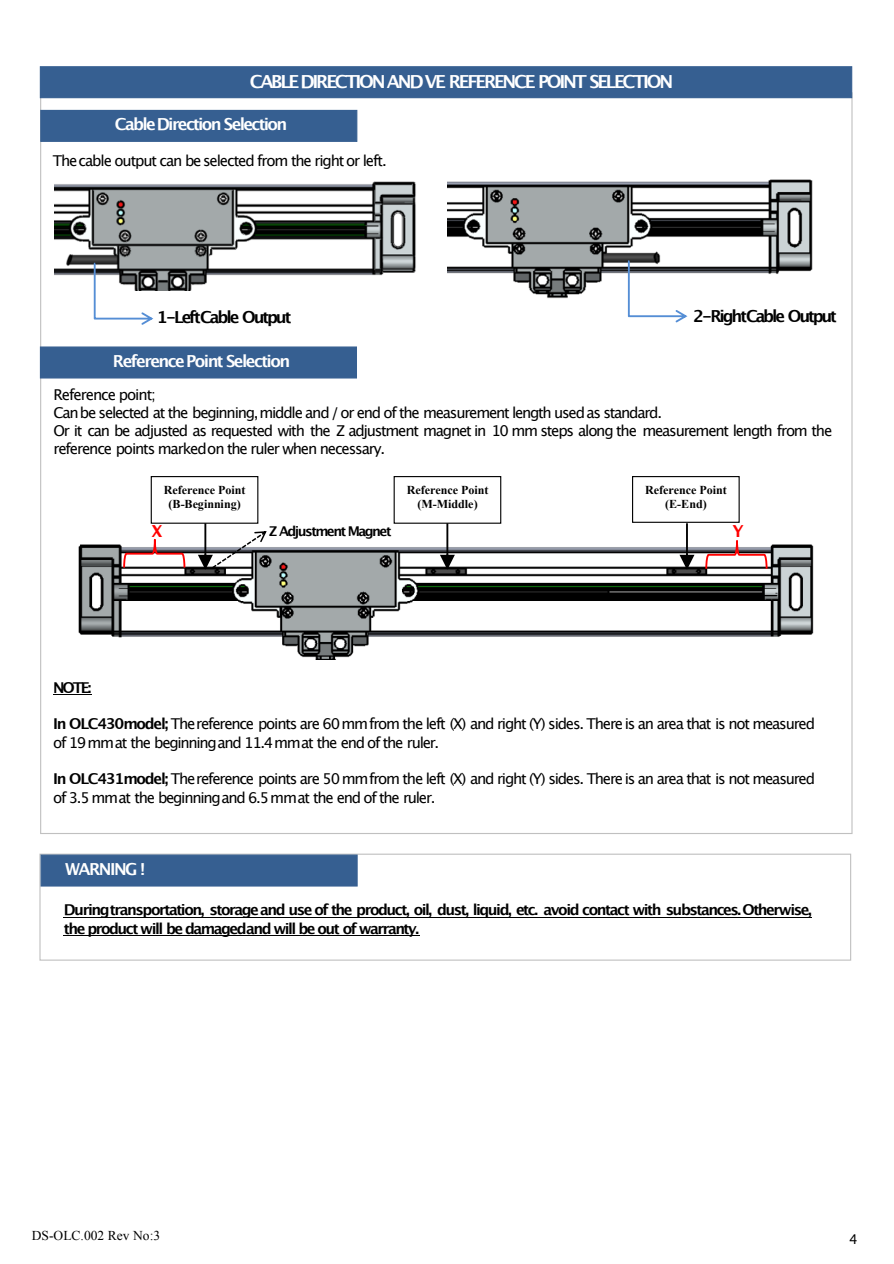
<style>
.page{position:relative;width:894px;height:1264px;background:#fff}
.page>*{position:absolute;margin:0;border:0;box-sizing:border-box;transform-origin:0 0}
.t1{font:700 18px "Lucida Grande";letter-spacing:-.13em;color:#fff}
.t2{font:700 16.5px "Lucida Grande";letter-spacing:-.095em;color:#fff}
.t3{font:700 16.5px "Lucida Grande";letter-spacing:-.13em;color:#000}
.t4{font:700 16.5px "Lucida Grande";color:#f00}
.t5{font:15px/18.3px "Lucida Grande";letter-spacing:-.085em;color:#000}
.t6{font:700 15px/18.1px "Lucida Grande";letter-spacing:-.1em;color:#000}
.t7{font:13.5px "Times New Roman";color:#000}
.t8{font:700 13.5px "Lucida Grande";letter-spacing:-.11em;color:#000}
.t9{font:13.5px "Lucida Grande";color:#000}
.t10{font:700 12px/13.8px "Times New Roman";color:#000;text-align:center}
.s1{font-weight:700}
</style>
<div class="page">
<img style="left:78px;top:544px;width:736px;height:116px">
<div style="left:39px;top:853px;width:812px;height:107px;border:1px solid #c0c0c0"></div>
<div style="left:41px;top:854px;width:316px;height:32px;background:#365f91;border:1px solid #365f91"></div>
<hr style="left:64px;top:917px;width:748px;height:1px;background:#000">
<hr style="left:64px;top:935px;width:356px;height:1px;background:#000">
<div style="left:40px;top:66px;width:812px;height:32px;background:#365f91;border:1px solid #365f91"></div>
<img style="left:54px;top:181px;width:362px;height:109px">
<img style="left:447px;top:179px;width:366px;height:123px">
<div style="left:40px;top:110px;width:317px;height:32px;background:#365f91;border:1px solid #365f91"></div>
<svg style="left:94px;top:263px;width:59px;height:62px"></svg>
<svg style="left:628px;top:260px;width:59px;height:62px"></svg>
<div style="left:40px;top:346px;width:317px;height:32px;background:#365f91;border:1px solid #365f91"></div>
<div style="left:151px;top:476px;width:107px;height:48px;background:#fff;border:1px solid #000"></div>
<div style="left:393px;top:476px;width:108px;height:48px;background:#fff;border:1px solid #000"></div>
<svg style="left:440px;top:523px;width:15px;height:47px"></svg>
<div style="left:632px;top:476px;width:107px;height:47px;background:#fff;border:1px solid #000"></div>
<svg style="left:679px;top:523px;width:15px;height:47px"></svg>
<hr style="left:53px;top:694px;width:39px;height:1px;background:#000">
<svg style="left:198px;top:523px;width:69px;height:47px"></svg>
<svg style="left:704px;top:540px;width:64px;height:30px"></svg>
<svg style="left:122px;top:539px;width:64px;height:30px"></svg>
<p class="t1" style="left:250px;top:74px;width:425px">CABLE DIRECTION AND VE REFERENCE POINT SELECTION</p>
<p class="t2" style="left:115px;top:118px;width:174px">CableDirection Selection</p>
<p class="t5" style="left:53px;top:153px;width:335px">Thecable output can be selected from the right or left.</p>
<p class="t3" style="left:157px;top:310px;width:136px">1-LeftCable Output</p>
<p class="t3" style="left:693px;top:308px;width:145px">2-RightCable Output</p>
<p class="t2" style="left:113px;top:354px;width:179px">Reference Point Selection</p>
<p class="t5" style="left:53px;top:386px;width:780px">Reference point;<br>Canbe selected at the beginning,middle and / or end of the measurement length used as standard.<br>Or it can be adjusted as requested with the Z adjustment magnet in 10 mm steps along the measurement length from the reference points markedon the ruler when necessary.</p>
<p class="t10" style="left:164px;top:484px;width:83px">Reference Point (B-Beginning)</p>
<p class="t10" style="left:407px;top:484px;width:83px">Reference Point (M-Middle)</p>
<p class="t10" style="left:645px;top:484px;width:83px">Reference Point (E-End)</p>
<p class="t4" style="left:151px;top:524px;width:13px">X</p>
<p class="t8" style="left:269px;top:525px;width:124px">Z Adjustment Magnet</p>
<p class="t4" style="left:732px;top:524px;width:13px">Y</p>
<p class="t6" style="left:53px;top:679px;width:40px">NOTE:</p>
<p class="t5" style="left:53px;top:716px;width:763px"><span class="s1">In OLC430model;</span> Thereference points are 60 mmfrom the left (X) and right (Y) sides. There is an area that is not measured of 19 mmat the beginningand 11.4mmat the end of the ruler.</p>
<p class="t5" style="left:53px;top:771px;width:763px"><span class="s1">In OLC431model;</span> Thereference points are 50 mmfrom the left (X) and right (Y) sides. There is an area that is not measured of 3.5 mmat the beginningand 6.5 mmat the end of the ruler.</p>
<p class="t2" style="left:65px;top:862px;width:82px">WARNING !</p>
<p class="t6" style="left:64px;top:902px;width:749px">Duringtransportation, storage and use of the product, oil, dust, liquid, etc. avoid contact with substances. Otherwise, the product will be damagedand will be out of warranty.</p>
<p class="t7" style="left:32px;top:1231px;width:130px">DS-OLC.002 Rev No:3</p>
<p class="t9" style="left:849px;top:1233px;width:10px">4</p>
</div>
